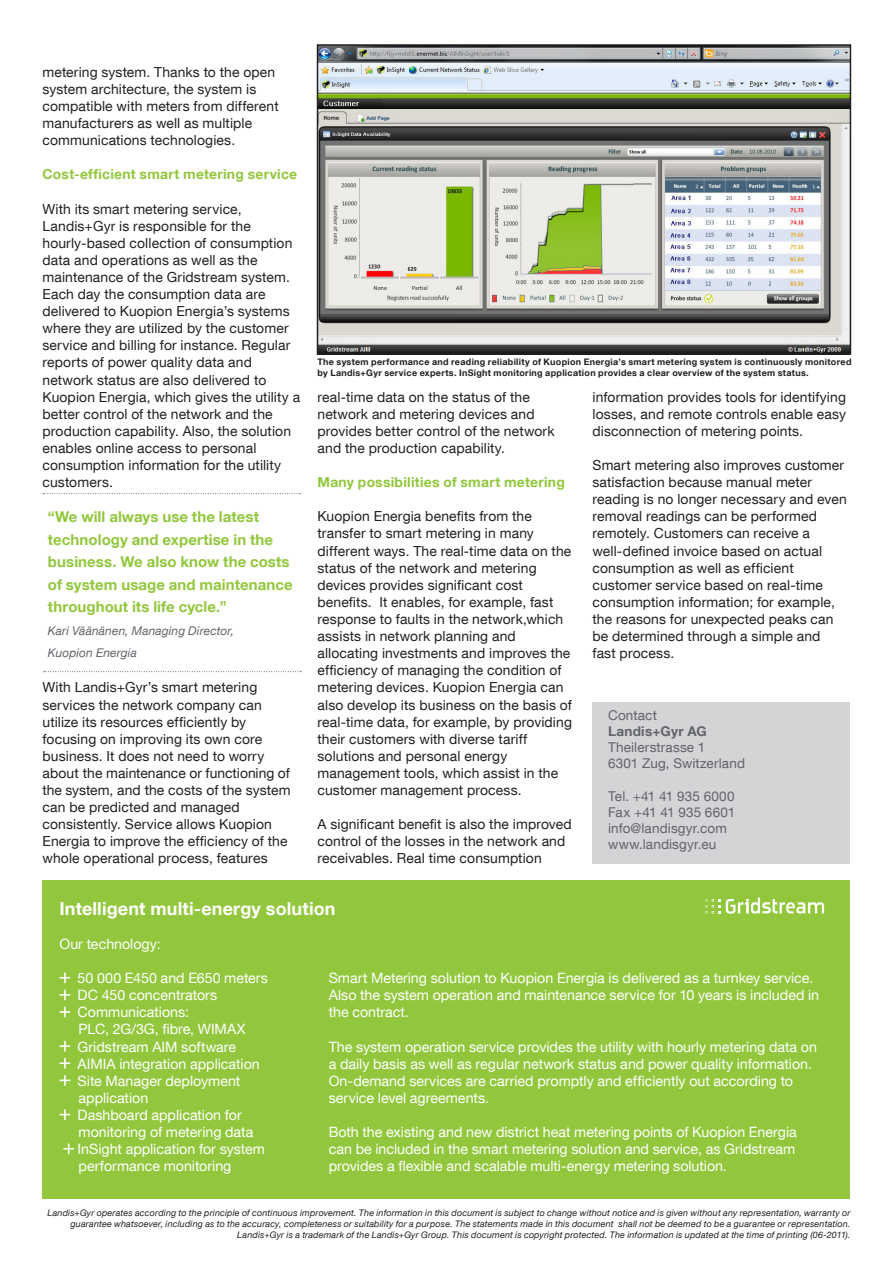
<style>
.page{position:relative;width:893px;height:1263px;background:#fff}
.page>*{position:absolute;margin:0;border:0;box-sizing:border-box;transform-origin:0 0}
.t1{font:700 18px "Helvetica Neue LT Com";letter-spacing:.005em;color:#fff}
.Zitat{font:700 15px/22.5px "Helvetica Neue LT Com";letter-spacing:.005em;color:#92c73d}
.Fließtext_weiß{font:14.25px/17.1px "Helvetica Neue LT Com";color:#fff}
.Fließtext{font:13.8px/17.1px "Helvetica Neue LT Com";letter-spacing:.01em;color:#231f20}
.Fließtext-2{font:700 13.8px "Helvetica Neue LT Com";letter-spacing:.02em;color:#92c73d}
.t2{font:13.5px "Helvetica Neue LT Com";letter-spacing:.01em;color:#606469}
.t3{font:700 13.5px "Helvetica Neue LT Com";letter-spacing:.02em;color:#606469}
.Zitat-2{font:italic 12px "Helvetica Neue LT Com";letter-spacing:.01em;color:#606469}
.t4{font:italic 9px/10.8px "Helvetica Neue LT Com";letter-spacing:.015em;color:#231f20;text-align:right}
.Bildunterschrift{font:700 9px/10.8px "Helvetica Neue LT Com";letter-spacing:.035em;color:#231f20}
</style>
<div class="page">
<svg style="left:43px;top:493px;width:257px;height:1px"></svg>
<svg style="left:44px;top:671px;width:257px;height:1px"></svg>
<div style="left:43px;top:880px;width:807px;height:319px;background:#92c73d"></div>
<svg style="left:60px;top:972px;width:10px;height:11px"></svg>
<svg style="left:60px;top:989px;width:10px;height:11px"></svg>
<svg style="left:60px;top:1007px;width:10px;height:10px"></svg>
<svg style="left:60px;top:1041px;width:10px;height:10px"></svg>
<svg style="left:60px;top:1058px;width:10px;height:11px"></svg>
<svg style="left:60px;top:1075px;width:10px;height:11px"></svg>
<svg style="left:60px;top:1109px;width:10px;height:11px"></svg>
<svg style="left:63px;top:1143px;width:11px;height:11px"></svg>
<div style="left:592px;top:702px;width:258px;height:161px;background:#d4d3d5"></div>
<svg style="left:726px;top:898px;width:98px;height:16px"></svg>
<svg style="left:705px;top:899px;width:15px;height:14px"></svg>
<img style="left:320px;top:47px;width:528px;height:305px">
<div style="left:317px;top:44px;width:534px;height:311px;border:2px solid #231f20"></div>
<p class="Fließtext" style="left:43px;top:63px;width:238px">metering system. Thanks to the open system architecture, the system is compatible with meters from different manufacturers as well as multiple communications technologies.</p>
<p class="Fließtext-2" style="left:43px;top:166px;width:256px">Cost-efficient smart metering service</p>
<p class="Fließtext" style="left:43px;top:200px;width:259px">With its smart metering service, Landis+Gyr is responsible for the hourly-based collection of consumption data and operations as well as the maintenance of the Gridstream system.<br>Each day the consumption data are delivered to Kuopion Energia’s systems where they are utilized by the customer service and billing for instance. Regular reports of power quality data and network status are also delivered to Kuopion Energia, which gives the utility a better control of the network and the production capability. Also, the solution enables online access to personal consumption information for the utility customers.</p>
<p class="Zitat" style="left:48px;top:505px;width:246px">“We will always use the latest technology and expertise in the business. We also know the costs of system usage and maintenance throughout its life cycle.”</p>
<p class="Zitat-2" style="left:48px;top:623px;width:188px">Kari Väänänen, Managing Director,</p>
<p class="Zitat-2" style="left:48px;top:646px;width:91px">Kuopion Energia</p>
<p class="Fließtext" style="left:43px;top:679px;width:250px">With Landis+Gyr’s smart metering services the network company can utilize its resources efficiently by focusing on improving its own core business. It does not need to worry about the maintenance or functioning of the system, and the costs of the system can be predicted and managed consistently. Service allows Kuopion Energia to improve the efficiency of the whole operational process, features</p>
<p class="Bildunterschrift" style="left:317px;top:356px;width:535px">The system performance and reading reliability of Kuopion Energia’s smart metering system is continuously monitored by Landis+Gyr service experts. InSight monitoring application provides a clear overview of the system status.</p>
<p class="Fließtext" style="left:592px;top:388px;width:255px">information provides tools for identifying</p>
<p class="Fließtext" style="left:592px;top:405px;width:255px">losses, and remote controls enable easy disconnection of metering points.</p>
<p class="Fließtext" style="left:592px;top:456px;width:256px">Smart metering also improves customer satisfaction because manual meter reading is no longer necessary and even removal readings can be performed remotely. Customers can receive a well-defined invoice based on actual consumption as well as efficient customer service based on real-time consumption information; for example, the reasons for unexpected peaks can be determined through a simple and fast process.</p>
<p class="Fließtext" style="left:317px;top:388px;width:239px">real-time data on the status of the network and metering devices and provides better control of the network and the production capability.</p>
<p class="Fließtext-2" style="left:317px;top:473px;width:249px">Many possibilities of smart metering</p>
<p class="Fließtext" style="left:317px;top:508px;width:256px">Kuopion Energia benefits from the transfer to smart metering in many different ways. The real-time data on the status of the network and metering devices provides significant cost benefits. It enables, for example, fast response to faults in the network,which assists in network planning and allocating investments and improves the efficiency of managing the condition of metering devices. Kuopion Energia can also develop its business on the basis of real-time data, for example, by providing their customers with diverse tariff solutions and personal energy management tools, which assist in the customer management process.</p>
<p class="Fließtext" style="left:317px;top:815px;width:256px">A significant benefit is also the improved control of the losses in the network and receivables. Real time consumption</p>
<p class="t2" style="left:608px;top:707px;width:50px">Contact</p>
<p class="t3" style="left:608px;top:723px;width:100px">Landis+Gyr AG</p>
<p class="t2" style="left:608px;top:739px;width:99px">Theilerstrasse 1</p>
<p class="t2" style="left:608px;top:755px;width:138px">6301 Zug, Switzerland</p>
<p class="t2" style="left:608px;top:788px;width:128px">Tel. +41 41 935 6000</p>
<p class="t2" style="left:608px;top:804px;width:129px">Fax +41 41 935 6601</p>
<p class="t2" style="left:608px;top:820px;width:120px">info@landisgyr.com</p>
<p class="t2" style="left:608px;top:836px;width:110px">www.landisgyr.eu</p>
<p class="t1" style="left:60px;top:897px;width:277px">Intelligent multi-energy solution</p>
<p class="Fließtext_weiß" style="left:60px;top:935px;width:103px">Our technology:</p>
<p class="Fließtext_weiß" style="left:78px;top:969px;width:192px">50 000 E450 and E650 meters</p>
<p class="Fließtext_weiß" style="left:78px;top:986px;width:141px">DC 450 concentrators</p>
<p class="Fließtext_weiß" style="left:78px;top:1003px;width:169px">Communications:<br>PLC, 2G/3G, fibre, WIMAX</p>
<p class="Fließtext_weiß" style="left:78px;top:1037px;width:160px">Gridstream AIM software</p>
<p class="Fließtext_weiß" style="left:78px;top:1055px;width:184px">AIMIA integration application</p>
<p class="Fließtext_weiß" style="left:78px;top:1072px;width:164px">Site Manager deployment application</p>
<p class="Fließtext_weiß" style="left:78px;top:1106px;width:177px">Dashboard application for monitoring of metering data</p>
<p class="Fließtext_weiß" style="left:78px;top:1140px;width:189px">InSight application for system performance monitoring</p>
<p class="Fließtext_weiß" style="left:329px;top:969px;width:492px">Smart Metering solution to Kuopion Energia is delivered as a turnkey service.<br>Also the system operation and maintenance service for 10 years is included in the contract.</p>
<p class="Fließtext_weiß" style="left:329px;top:1037px;width:490px">The system operation service provides the utility with hourly metering data on a daily basis as well as regular network status and power quality information.<br>On-demand services are carried promptly and efficiently out according to service level agreements.</p>
<p class="Fließtext_weiß" style="left:329px;top:1123px;width:470px;text-align:justify">Both the existing and new district heat metering points of Kuopion Energia can be included in the smart metering solution and service, as Gridstream provides a flexible and scalable multi-energy metering solution.</p>
<p class="t4" style="left:47px;top:1207px;width:804px">Landis+Gyr operates according to the principle of continuous improvement. The information in this document is subject to change without notice and is given without any representation, warranty or guarantee whatsoever, including as to the accuracy, completeness or suitability for a purpose. The statements made in this document shall not be deemed to be a guarantee or representation.<br>Landis+Gyr is a trademark of the Landis+Gyr Group. This document is copyright protected. The information is updated at the time of printing (06-2011).</p>
</div>
